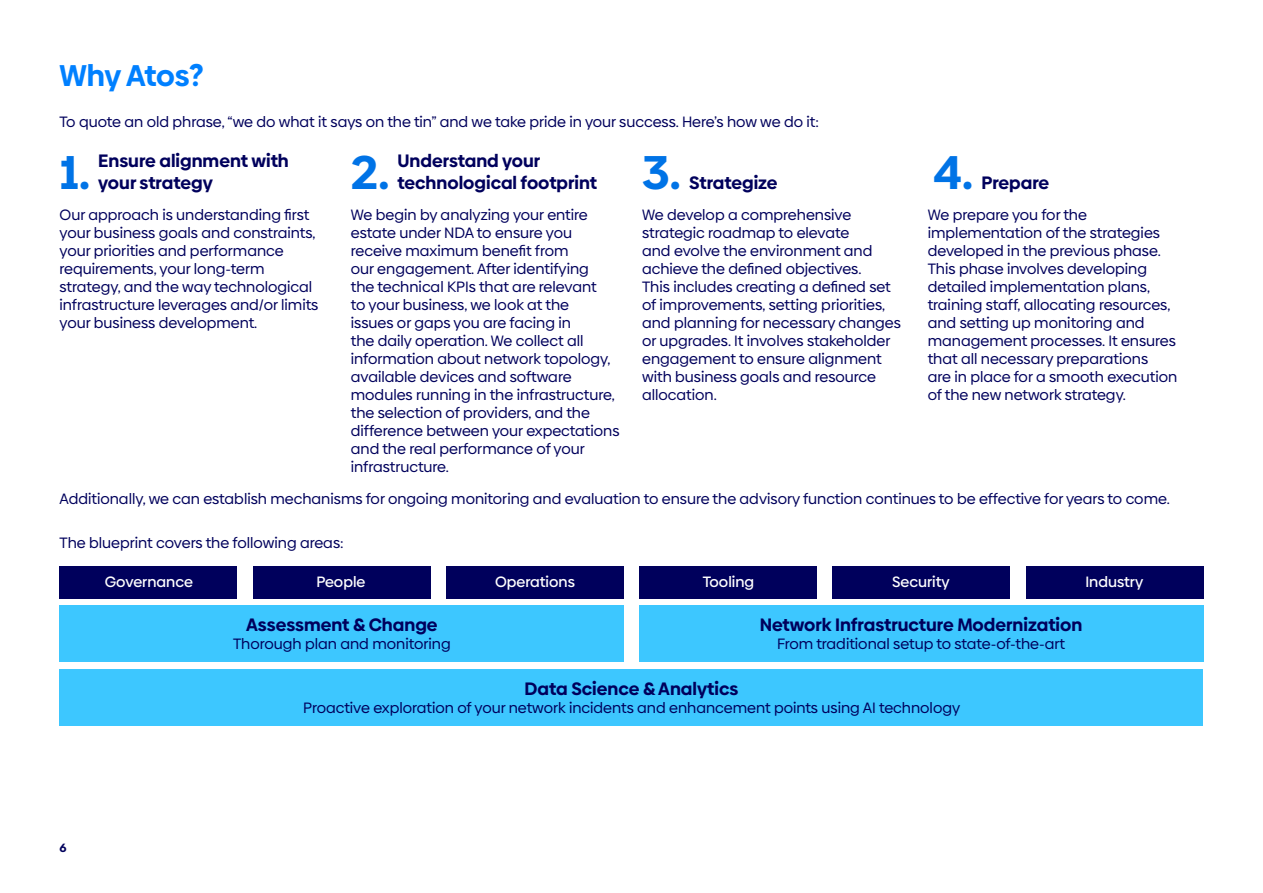
<style>
.page{position:relative;width:1263px;height:893px;background:#fff}
.page>*{position:absolute;margin:0;border:0;box-sizing:border-box;transform-origin:0 0}
.Cover_intro_text{font:700 47.4px "Biennale";color:#0073e6}
.H2_-_Subtitle_-_20_pt{font:700 30px "Biennale";letter-spacing:-.01em;color:#0080ff}
.H3_-_Bold_-_12_pt{font:700 18px/21.6px "Biennale";color:#00005c}
.Body_copy{font:700 18px "Biennale";color:#00005c}
.Body_copy-2{font:15px/18px "Biennale";color:#00005c}
.Body_copy-3{font:500 15px "Biennale";color:#fff}
.t1{font:700 12px "Biennale";color:#00005c}
</style>
<div class="page">
<div style="left:60px;top:566px;width:177px;height:32px;background:#00005c"></div>
<div style="left:253px;top:566px;width:178px;height:32px;background:#00005c"></div>
<div style="left:446px;top:566px;width:178px;height:32px;background:#00005c"></div>
<div style="left:639px;top:566px;width:178px;height:32px;background:#00005c"></div>
<div style="left:832px;top:566px;width:178px;height:32px;background:#00005c"></div>
<div style="left:1025px;top:566px;width:178px;height:32px;background:#00005c"></div>
<div style="left:60px;top:605px;width:564px;height:56px;background:#3dc7ff"></div>
<div style="left:639px;top:605px;width:564px;height:56px;background:#3dc7ff"></div>
<div style="left:60px;top:669px;width:1143px;height:57px;background:#3dc7ff"></div>
<p class="H2_-_Subtitle_-_20_pt" style="left:60px;top:57px;width:146px">Why Atos?</p>
<p class="Body_copy-2" style="left:60px;top:112px;width:761px">To quote an old phrase, “we do what it says on the tin” and we take pride in your success. Here’s how we do it:</p>
<h2 class="H3_-_Bold_-_12_pt" style="left:98px;top:150px;width:192px">Ensure alignment with your strategy</h2>
<h2 class="H3_-_Bold_-_12_pt" style="left:397px;top:150px;width:201px">Understand your technological footprint</h2>
<p class="Body_copy-2" style="left:351px;top:206px;width:270px">We begin by analyzing your entire estate under NDA to ensure you receive maximum benefit from<br>our engagement. After identifying<br>the technical KPIs that are relevant<br>to your business, we look at the<br>issues or gaps you are facing in<br>the daily operation. We collect all information about network topology, available devices and software modules running in the infrastructure, the selection of providers, and the difference between your expectations and the real performance of your infrastructure.</p>
<p class="Body_copy-2" style="left:642px;top:206px;width:260px">We develop a comprehensive strategic roadmap to elevate<br>and evolve the environment and achieve the defined objectives.<br>This includes creating a defined set of improvements, setting priorities, and planning for necessary changes or upgrades. It involves stakeholder engagement to ensure alignment with business goals and resource allocation.</p>
<p class="Body_copy-2" style="left:928px;top:206px;width:251px">We prepare you for the implementation of the strategies developed in the previous phase.<br>This phase involves developing detailed implementation plans, training staff, allocating resources, and setting up monitoring and management processes. It ensures that all necessary preparations<br>are in place for a smooth execution of the new network strategy.</p>
<p class="Cover_intro_text" style="left:60px;top:142px;width:32px">1.</p>
<p class="Cover_intro_text" style="left:351px;top:142px;width:40px">2.</p>
<p class="Cover_intro_text" style="left:642px;top:142px;width:40px">3.</p>
<p class="Cover_intro_text" style="left:933px;top:142px;width:41px">4.</p>
<h2 class="H3_-_Bold_-_12_pt" style="left:689px;top:171px;width:90px">Strategize</h2>
<h2 class="H3_-_Bold_-_12_pt" style="left:981px;top:171px;width:69px">Prepare</h2>
<p class="Body_copy-2" style="left:60px;top:206px;width:260px">Our approach is understanding first your business goals and constraints, your priorities and performance requirements, your long-term strategy, and the way technological infrastructure leverages and/or limits your business development.</p>
<p class="Body_copy-2" style="left:60px;top:490px;width:1112px">Additionally, we can establish mechanisms for ongoing monitoring and evaluation to ensure the advisory function continues to be effective for years to come.</p>
<p class="Body_copy-2" style="left:60px;top:534px;width:286px">The blueprint covers the following areas:</p>
<p class="Body_copy-3" style="left:105px;top:573px;width:90px">Governance</p>
<p class="Body_copy-3" style="left:316px;top:573px;width:51px">People</p>
<p class="Body_copy-3" style="left:495px;top:573px;width:81px">Operations</p>
<p class="Body_copy-3" style="left:703px;top:573px;width:53px">Tooling</p>
<p class="Body_copy-3" style="left:892px;top:573px;width:59px">Security</p>
<p class="Body_copy-3" style="left:1085px;top:573px;width:59px">Industry</p>
<p class="Body_copy" style="left:246px;top:613px;width:193px">Assessment &amp; Change</p>
<p class="Body_copy-2" style="left:233px;top:635px;width:219px">Thorough plan and monitoring</p>
<p class="Body_copy" style="left:760px;top:613px;width:324px">Network Infrastructure Modernization</p>
<p class="Body_copy-2" style="left:777px;top:635px;width:289px">From traditional setup to state-of-the-art</p>
<p class="t1" style="left:60px;top:840px;width:9px">6</p>
<p class="Body_copy" style="left:525px;top:677px;width:215px">Data Science &amp; Analytics</p>
<p class="Body_copy-2" style="left:303px;top:699px;width:658px">Proactive exploration of your network incidents and enhancement points using AI technology</p>
</div>
